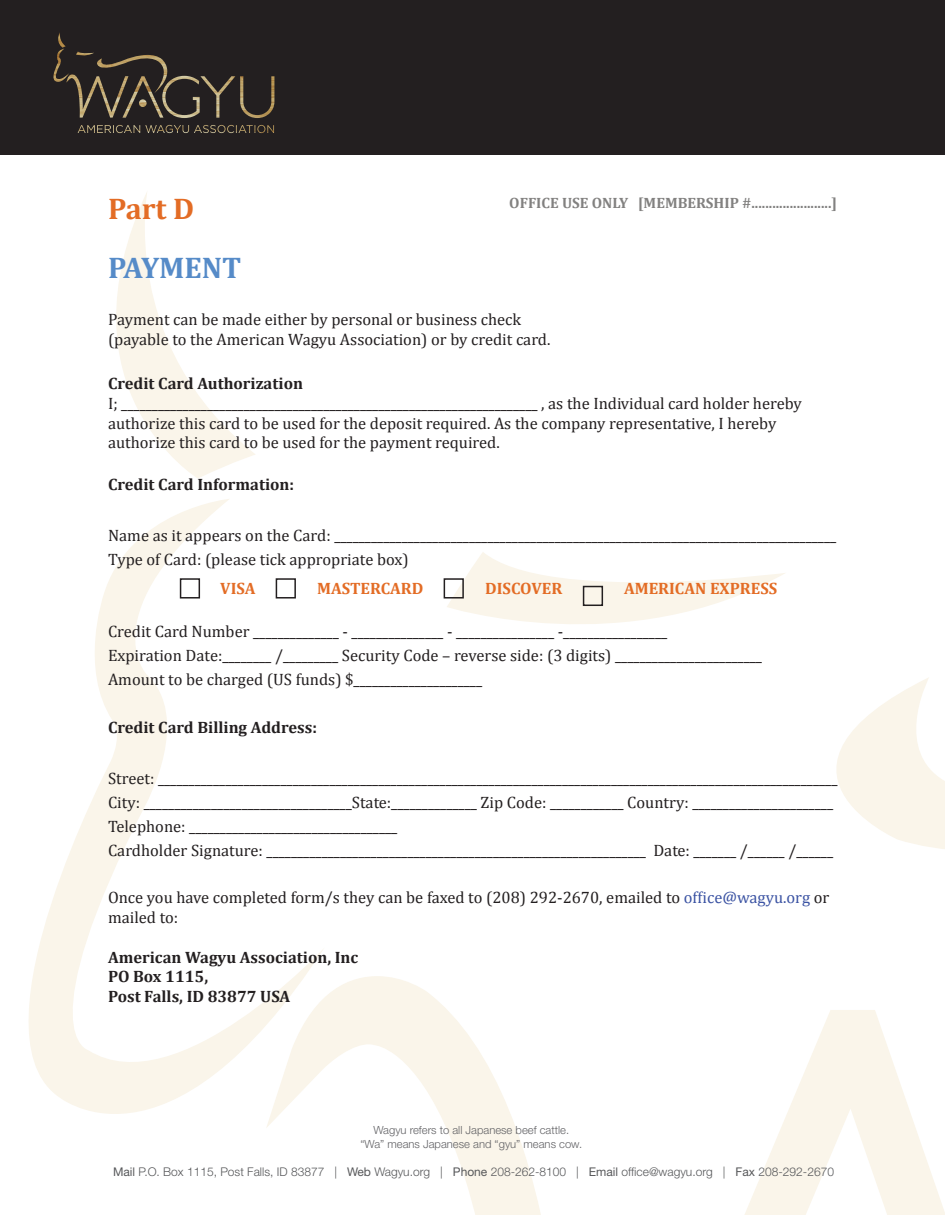
<style>
.page{position:relative;width:945px;height:1215px;background:#fff}
.page>*{position:absolute;margin:0;border:0;box-sizing:border-box;transform-origin:0 0}
.t1{font:700 30px "Cambria";color:#568bc8}
.t2{font:700 30px "Cambria";color:#e36c25}
.t3{font:16.5px/24px "Cambria";color:#231f20}
.t4{font:700 16.5px/19.8px "Cambria";color:#231f20}
.t5{font:700 16.5px "Cambria";color:#e36c25}
.t6{font:700 15px "Cambria";color:#828180}
.t7{font:300 12px "Helvetica Neue LT Std";color:#57585a}
.t8{font:300 11.25px/13.5px "Helvetica Neue LT Std";color:#636366;text-align:center}
.s1{color:#3b53a3}
.s2{font-weight:400}
</style>
<div class="page">
<svg style="left:325px;top:976px;width:216px;height:239px"></svg>
<svg style="left:116px;top:193px;width:139px;height:285px"></svg>
<svg style="left:447px;top:552px;width:294px;height:72px"></svg>
<svg style="left:741px;top:573px;width:204px;height:642px"></svg>
<svg style="left:29px;top:499px;width:296px;height:629px"></svg>
<div style="left:0;top:0;width:945px;height:155px;background:#231f20"></div>
<img style="left:53px;top:32px;width:221px;height:101px">
<div style="left:180px;top:578px;width:20px;height:21px;border:2px solid #231f20"></div>
<div style="left:276px;top:578px;width:20px;height:21px;border:2px solid #231f20"></div>
<div style="left:444px;top:578px;width:20px;height:21px;border:2px solid #231f20"></div>
<div style="left:583px;top:586px;width:20px;height:20px;border:2px solid #231f20"></div>
<h1 class="t2" style="left:108px;top:188px;width:88px">Part D</h1>
<h1 class="t1" style="left:108px;top:246px;width:135px">PAYMENT</h1>
<p class="t6" style="left:509px;top:192px;width:329px">OFFICE USE ONLY [MEMBERSHIP #.......................]</p>
<p class="t3" style="left:108px;top:310px;width:444px;line-height:19.8px">Payment can be made either by personal or business check (payable to the American Wagyu Association) or by credit card.</p>
<p class="t4" style="left:108px;top:373px;width:197px">Credit Card Authorization</p>
<p class="t3" style="left:108px;top:393px;width:695px;line-height:19.8px">I; ____________________________________________________________________ , as the Individual card holder hereby authorize this card to be used for the deposit required. As the company representative, I hereby authorize this card to be used for the payment required.</p>
<p class="t4" style="left:108px;top:474px;width:188px">Credit Card Information:</p>
<p class="t3" style="left:108px;top:523px;width:730px">Name as it appears on the Card: __________________________________________________________________________________<br>Type of Card: (please tick appropriate box)</p>
<p class="t5" style="left:220px;top:577px;width:37px">VISA</p>
<p class="t5" style="left:317px;top:577px;width:108px">MASTERCARD</p>
<p class="t5" style="left:485px;top:577px;width:79px">DISCOVER</p>
<p class="t5" style="left:624px;top:577px;width:155px">AMERICAN EXPRESS</p>
<p class="t3" style="left:108px;top:619px;width:656px">Credit Card Number ______________ - _______________ - ________________ -_________________<br>Expiration Date:________ /_________ Security Code – reverse side: (3 digits) ________________________<br>Amount to be charged (US funds) $_____________________</p>
<p class="t4" style="left:108px;top:717px;width:211px">Credit Card Billing Address:</p>
<p class="t3" style="left:108px;top:766px;width:731px">Street: _______________________________________________________________________________________________________________ City: __________________________________State:______________ Zip Code: ____________ Country: _______________________ Telephone: __________________________________<br>Cardholder Signature: ______________________________________________________________ Date: _______ /______ /______</p>
<p class="t3" style="left:108px;top:888px;width:723px;line-height:19.8px">Once you have completed form/s they can be faxed to (208) 292-2670, emailed to <span class="s1">office@wagyu.org</span> or mailed to:</p>
<p class="t4" style="left:108px;top:947px;width:252px">American Wagyu Association, Inc<br>PO Box 1115,<br>Post Falls, ID 83877 USA</p>
<p class="t8" style="left:360px;top:1123px;width:223px">Wagyu refers to all Japanese beef cattle. “Wa” means Japanese and “gyu” means cow.</p>
<p class="t7" style="left:113px;top:1165px;width:722px"><span class="s2">Mail</span> P.O. Box 1115, Post Falls, ID 83877 | <span class="s2">Web</span> Wagyu.org | <span class="s2">Phone</span> 208-262-8100 | <span class="s2">Email</span> office@wagyu.org | <span class="s2">Fax</span> 208-292-2670</p>
</div>
